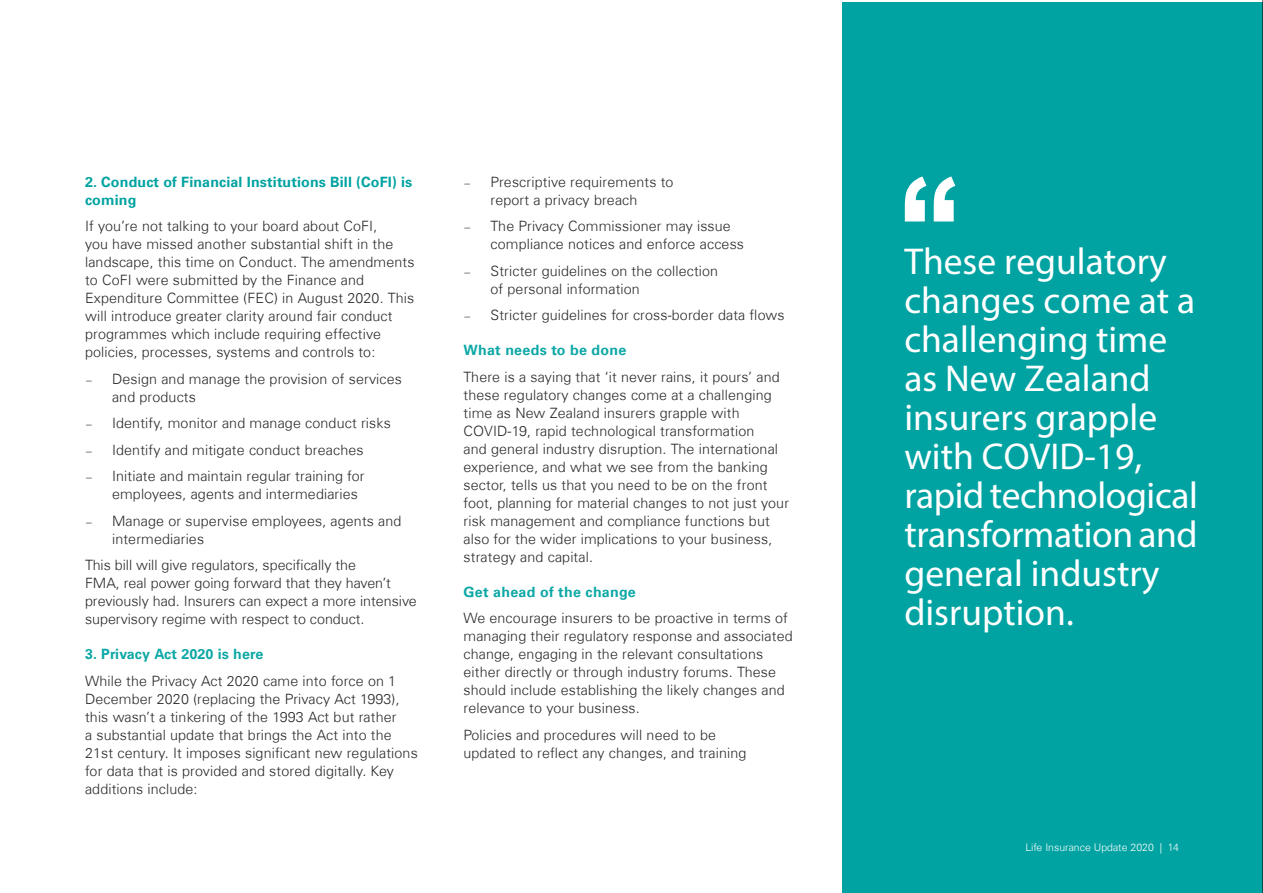
<style>
.page{position:relative;width:1263px;height:893px;background:#fff}
.page>*{position:absolute;margin:0;border:0;box-sizing:border-box;transform-origin:0 0}
.t1{font:37.5px/39px "Myriad Pro";color:#fff}
.t2{font:300 14.25px/18px "Universfor KPMG";letter-spacing:.01em;color:#292829}
.t3{font:700 14.25px "Universfor KPMG";letter-spacing:.02em;color:#0da8a6}
.t4{font:700 14.25px/18px "Universfor KPMG";letter-spacing:.01em;color:#00a3a1}
.t5{font:300 10.5px "Universfor KPMG";color:#fff}
.s1{font-family:"Futura PT"}
</style>
<div class="page">
<div style="left:842px;top:2px;width:421px;height:891px;background:#00a3a1"></div>
<hr style="left:1262px;top:0;width:1px;height:893px;background:#000">
<svg style="left:904px;top:176px;width:52px;height:46px"></svg>
<p class="t4" style="left:85px;top:173px;width:329px">2. Conduct of Financial Institutions Bill (CoFI) is coming</p>
<p class="t2" style="left:85px;top:217px;width:331px">If you’re not talking to your board about CoFI,<br>you have missed another substantial shift in the landscape, this time on Conduct. The amendments to CoFI were submitted by the Finance and Expenditure Committee (FEC) in August 2020. This will introduce greater clarity around fair conduct programmes which include requiring effective policies, processes, systems and controls to:</p>
<p class="t2" style="left:112px;top:370px;width:292px;text-indent:-27px"><span class="s1">–</span> Design and manage the provision of services and products</p>
<p class="t2" style="left:85px;top:414px;width:307px"><span class="s1">–</span> Identify, monitor and manage conduct risks</p>
<p class="t2" style="left:85px;top:441px;width:280px"><span class="s1">–</span> Identify and mitigate conduct breaches</p>
<p class="t2" style="left:112px;top:467px;width:254px;text-indent:-27px"><span class="s1">–</span> Initiate and maintain regular training for employees, agents and intermediaries</p>
<p class="t2" style="left:112px;top:512px;width:291px;text-indent:-27px"><span class="s1">–</span> Manage or supervise employees, agents and intermediaries</p>
<p class="t2" style="left:85px;top:556px;width:333px">This bill will give regulators, specifically the<br>FMA, real power going forward that they haven’t previously had. Insurers can expect a more intensive supervisory regime with respect to conduct.</p>
<p class="t3" style="left:85px;top:646px;width:180px">3. Privacy Act 2020 is here</p>
<p class="t2" style="left:85px;top:672px;width:334px">While the Privacy Act 2020 came into force on 1<br>December 2020 (replacing the Privacy Act 1993), this wasn’t a tinkering of the 1993 Act but rather<br>a substantial update that brings the Act into the 21st century. It imposes significant new regulations for data that is provided and stored digitally. Key additions include:</p>
<p class="t2" style="left:490px;top:173px;width:185px;text-indent:-27px"><span class="s1">–</span> Prescriptive requirements to report a privacy breach</p>
<p class="t2" style="left:490px;top:217px;width:255px;text-indent:-27px"><span class="s1">–</span> The Privacy Commissioner may issue compliance notices and enforce access</p>
<p class="t2" style="left:490px;top:262px;width:229px;text-indent:-27px"><span class="s1">–</span> Stricter guidelines on the collection of personal information</p>
<p class="t2" style="left:463px;top:306px;width:323px"><span class="s1">–</span> Stricter guidelines for cross-border data flows</p>
<p class="t3" style="left:463px;top:342px;width:164px">What needs to be done</p>
<p class="t2" style="left:463px;top:368px;width:327px">There is a saying that ‘it never rains, it pours’ and these regulatory changes come at a challenging time as New Zealand insurers grapple with COVID-19, rapid technological transformation<br>and general industry disruption. The international experience, and what we see from the banking sector, tells us that you need to be on the front foot, planning for material changes to not just your risk management and compliance functions but also for the wider implications to your business, strategy and capital.</p>
<p class="t3" style="left:463px;top:583px;width:174px">Get ahead of the change</p>
<p class="t2" style="left:463px;top:609px;width:331px">We encourage insurers to be proactive in terms of managing their regulatory response and associated change, engaging in the relevant consultations either directly or through industry forums. These should include establishing the likely changes and relevance to your business.</p>
<p class="t2" style="left:463px;top:726px;width:284px">Policies and procedures will need to be updated to reflect any changes, and training</p>
<h1 class="t1" style="left:904px;top:241px;width:295px">These regulatory changes come at a challenging time as New Zealand insurers grapple with COVID-19, rapid technological transformation and general industry disruption.</h1>
<p class="t5" style="left:1025px;top:841px;width:155px">Life Insurance Update 2020 | 14</p>
</div>
